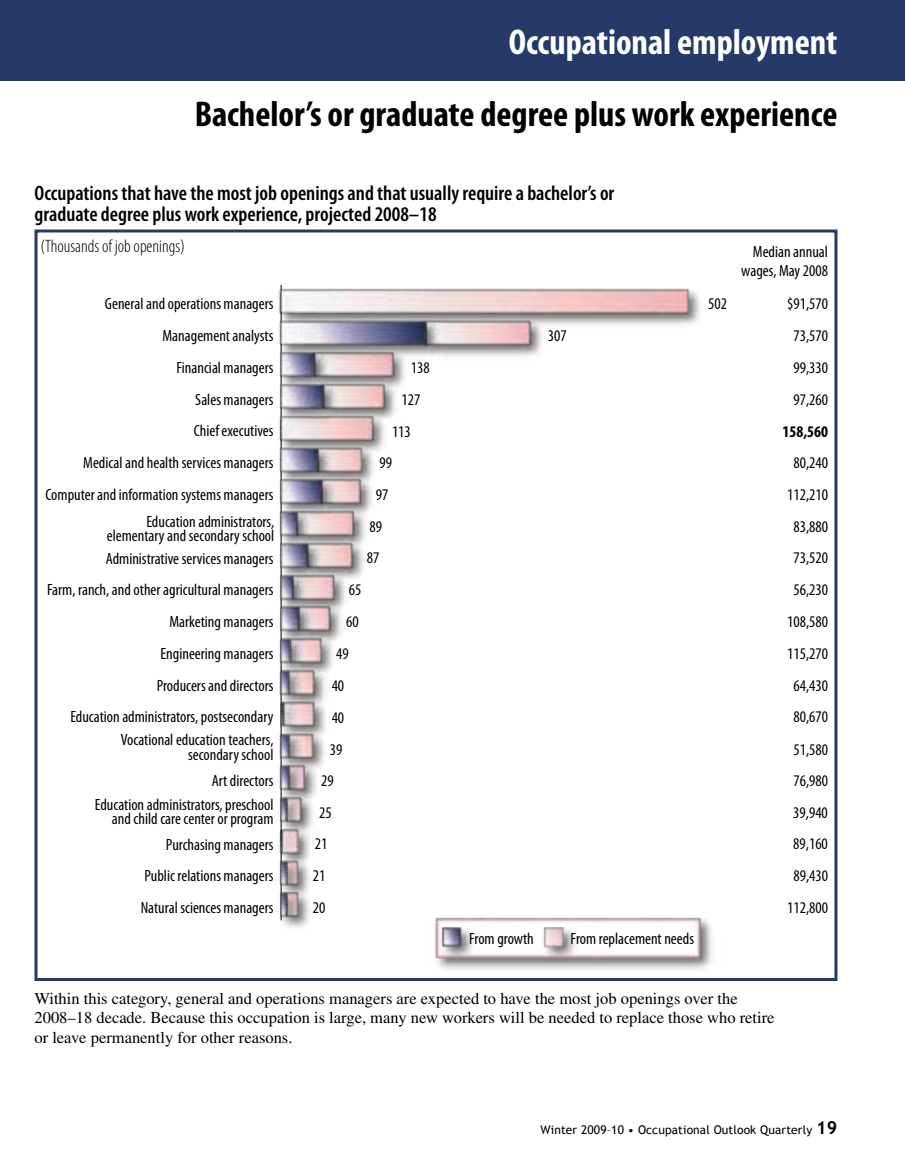
<style>
.page{position:relative;width:905px;height:1161px;background:#fff}
.page>*{position:absolute;margin:0;border:0;box-sizing:border-box;transform-origin:0 0}
.t1{font:700 condensed 36px "Myriad Pro";color:#000}
.t2{font:700 condensed 36px "Myriad Pro";color:#fff}
.t3{font:600 condensed 21px/21px "Myriad Pro";color:#000}
.t4{font:300 condensed 18px "Myriad Pro";color:#000}
.t5{font:16.5px/19.8px "Times";color:#000}
.t6{font:condensed 16.35px/31.8px "Myriad Pro";color:#000;text-align:right}
.t7{font:700 condensed 16.35px "Myriad Pro";color:#000}
.t8{font:12px "Trebuchet MS";letter-spacing:.01em;color:#000}
.s1{font-weight:700;font-size:18px}
</style>
<div class="page">
<div style="left:0;top:0;width:904px;height:81px;background:#263a69"></div>
<img style="left:610px;top:917px;width:102px;height:53px">
<img style="left:577px;top:288px;width:123px;height:37px">
<img style="left:473px;top:288px;width:104px;height:69px">
<img style="left:371px;top:392px;width:25px;height:20px">
<img style="left:371px;top:412px;width:24px;height:32px">
<img style="left:369px;top:444px;width:15px;height:32px">
<img style="left:355px;top:551px;width:12px;height:20px">
<img style="left:355px;top:571px;width:11px;height:8px">
<img style="left:278px;top:285px;width:195px;height:107px">
<img style="left:278px;top:317px;width:84px;height:32px">
<img style="left:278px;top:349px;width:93px;height:106px">
<img style="left:278px;top:381px;width:51px;height:31px">
<img style="left:278px;top:412px;width:88px;height:32px">
<img style="left:278px;top:444px;width:91px;height:107px">
<img style="left:278px;top:476px;width:67px;height:31px">
<img style="left:278px;top:507px;width:77px;height:76px">
<img style="left:278px;top:539px;width:62px;height:32px">
<img style="left:278px;top:571px;width:68px;height:67px">
<img style="left:278px;top:603px;width:60px;height:36px">
<img style="left:278px;top:635px;width:59px;height:33px">
<img style="left:278px;top:666px;width:53px;height:32px">
<img style="left:280px;top:698px;width:46px;height:32px">
<img style="left:279px;top:730px;width:46px;height:32px">
<img style="left:279px;top:762px;width:45px;height:31px">
<img style="left:280px;top:793px;width:36px;height:32px">
<img style="left:279px;top:825px;width:34px;height:32px">
<img style="left:279px;top:857px;width:31px;height:71px">
<img style="left:435px;top:917px;width:175px;height:53px">
<div style="left:34px;top:230px;width:803px;height:751px;border:3px solid #263a69"></div>
<h1 class="t2" style="left:508px;top:22px;width:330px">Occupational employment</h1>
<h1 class="t1" style="left:195px;top:94px;width:644px">Bachelor’s or graduate degree plus work experience</h1>
<p class="t3" style="left:34px;top:183px;width:581px">Occupations that have the most job openings and that usually require a bachelor’s or graduate degree plus work experience, projected 2008–18</p>
<p class="t4" style="left:40px;top:236px;width:146px">(Thousands of job openings)</p>
<p class="t6" style="left:105px;top:288px;width:170px">General and operations managers</p>
<p class="t6" style="left:708px;top:288px;width:20px">502</p>
<p class="t6" style="left:548px;top:320px;width:20px">307</p>
<p class="t6" style="left:411px;top:352px;width:20px">138</p>
<p class="t6" style="left:401px;top:383px;width:20px">127</p>
<p class="t6" style="left:392px;top:415px;width:20px">113</p>
<p class="t6" style="left:379px;top:446px;width:14px">99</p>
<p class="t6" style="left:376px;top:478px;width:14px">97</p>
<p class="t6" style="left:369px;top:510px;width:14px">89</p>
<p class="t6" style="left:367px;top:542px;width:14px">87</p>
<p class="t6" style="left:349px;top:574px;width:14px">65</p>
<p class="t6" style="left:346px;top:606px;width:14px">60</p>
<p class="t6" style="left:336px;top:637px;width:14px">49</p>
<p class="t6" style="left:332px;top:669px;width:14px">40</p>
<p class="t6" style="left:332px;top:701px;width:14px">40</p>
<p class="t6" style="left:330px;top:733px;width:14px">39</p>
<p class="t6" style="left:321px;top:764px;width:14px">29</p>
<p class="t6" style="left:319px;top:796px;width:14px">25</p>
<p class="t6" style="left:315px;top:828px;width:14px">21</p>
<p class="t6" style="left:313px;top:860px;width:14px">21</p>
<p class="t6" style="left:313px;top:892px;width:14px">20</p>
<p class="t6" style="left:162px;top:320px;width:112px">Management analysts</p>
<p class="t6" style="left:176px;top:351px;width:99px">Financial managers</p>
<p class="t6" style="left:195px;top:383px;width:80px">Sales managers</p>
<p class="t6" style="left:194px;top:415px;width:81px">Chief executives</p>
<p class="t6" style="left:83px;top:447px;width:192px">Medical and health services managers</p>
<p class="t6" style="left:45px;top:478px;width:229px">Computer and information systems managers</p>
<p class="t6" style="left:107px;top:514px;width:169px;line-height:14.7px">Education administrators, elementary and secondary school</p>
<p class="t6" style="left:106px;top:542px;width:169px">Administrative services managers</p>
<p class="t6" style="left:47px;top:574px;width:228px">Farm, ranch, and other agricultural managers</p>
<p class="t6" style="left:169px;top:606px;width:105px">Marketing managers</p>
<p class="t6" style="left:160px;top:637px;width:114px">Engineering managers</p>
<p class="t6" style="left:157px;top:669px;width:118px">Producers and directors</p>
<p class="t6" style="left:70px;top:701px;width:205px">Education administrators, postsecondary</p>
<p class="t6" style="left:121px;top:732px;width:154px;line-height:14.7px">Vocational education teachers, secondary school</p>
<p class="t6" style="left:212px;top:764px;width:63px">Art directors</p>
<p class="t6" style="left:95px;top:797px;width:180px;line-height:14.7px">Education administrators, preschool and child care center or program</p>
<p class="t6" style="left:166px;top:828px;width:109px">Purchasing managers</p>
<p class="t6" style="left:144px;top:860px;width:130px">Public relations managers</p>
<p class="t6" style="left:141px;top:892px;width:134px">Natural sciences managers</p>
<p class="t6" style="left:469px;top:923px;width:66px">From growth</p>
<p class="t6" style="left:570px;top:923px;width:125px">From replacement needs</p>
<p class="t6" style="left:741px;top:241px;width:88px;line-height:19.6px">Median annual wages, May 2008</p>
<p class="t6" style="left:787px;top:288px;width:42px;text-align:center">$91,570<br>73,570<br>99,330<br>97,260</p>
<p class="t7" style="left:782px;top:421px;width:47px">158,560</p>
<p class="t6" style="left:787px;top:446px;width:42px;text-align:center">80,240<br>112,210<br>83,880<br>73,520<br>56,230<br>108,580<br>115,270<br>64,430<br>80,670<br>51,580<br>76,980<br>39,940<br>89,160<br>89,430<br>112,800</p>
<p class="t5" style="left:34px;top:988px;width:741px">Within this category, general and operations managers are expected to have the most job openings over the<br>2008–18 decade. Because this occupation is large, many new workers will be needed to replace those who retire or leave permanently for other reasons.</p>
<p class="t8" style="left:540px;top:1123px;width:298px">Winter 2009–10 • Occupational Outlook Quarterly <span class="s1">19</span></p>
</div>
